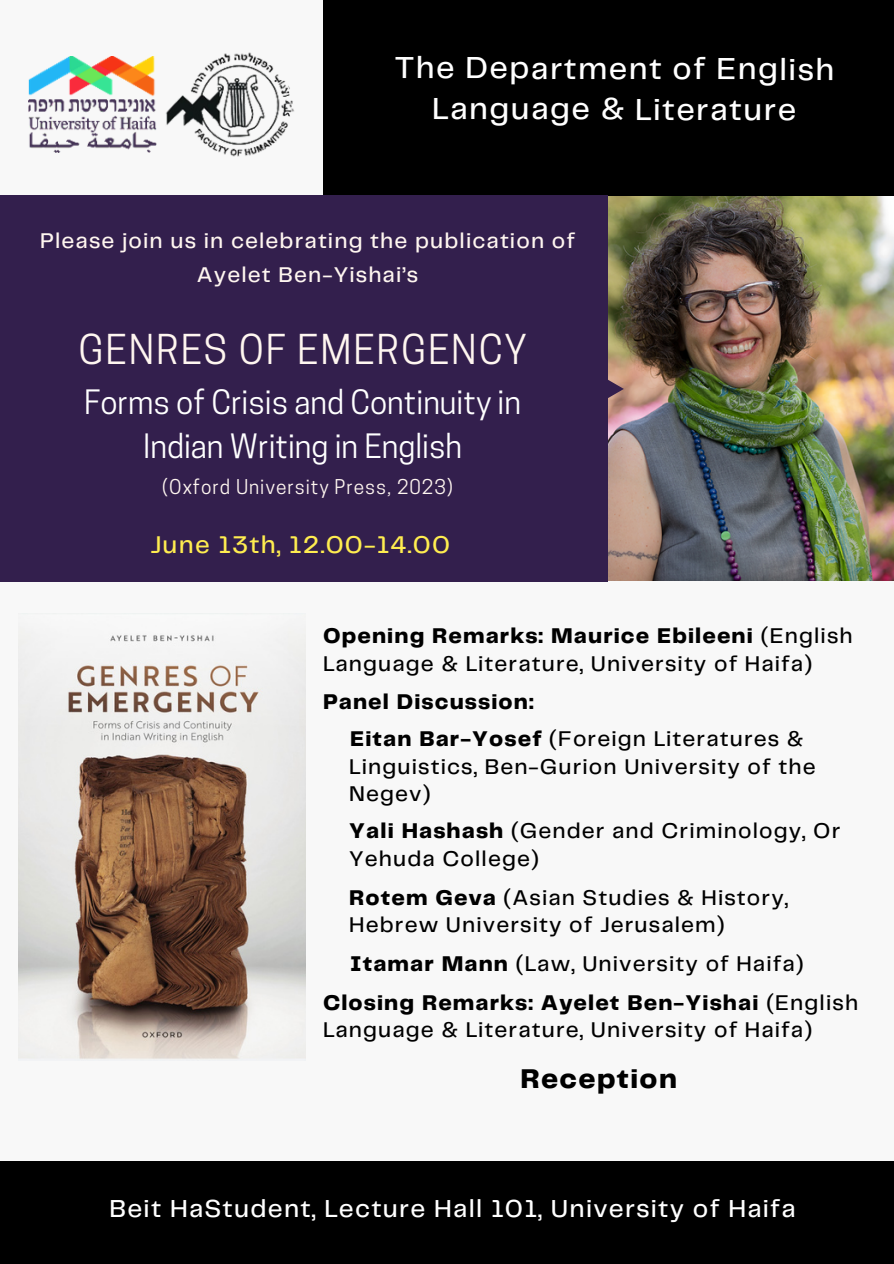
<style>
.page{position:relative;width:894px;height:1264px;background:#fff}
.page>*{position:absolute;margin:0;border:0;box-sizing:border-box;transform-origin:0 0}
.t1{font:38.7px "Cooper Hewitt";letter-spacing:.05em;color:#fff6f0}
.t2{font:500 31.65px/40.7px "Telegraf";letter-spacing:.045em;color:#fff;text-align:center}
.t3{font:31.5px/44px "Cooper Hewitt";color:#fff;text-align:center}
.t4{font:800 28.2px "Telegraf";letter-spacing:.05em;color:#000}
.t5{font:500 25.5px "Telegraf";letter-spacing:.05em;color:#fff}
.t6{font:500 25.2px "Telegraf";letter-spacing:.05em;color:#ffed50}
.t7{font:500 22.2px/27.5px "Telegraf";letter-spacing:.05em;color:#000}
.t8{font:800 22.2px/36.9px "Telegraf";letter-spacing:.05em;color:#000}
.t9{font:500 22.2px/34.2px "Telegraf";letter-spacing:.05em;color:#fff6f0;text-align:center}
.t10{font:19.2px "Cooper Hewitt";letter-spacing:.05em;color:#fff6f0}
.s1{font-weight:800}
.s2{font-weight:500}
</style>
<div class="page">
<div style="left:0;top:0;width:893px;height:1263px;background:#f8f8f8"></div>
<img style="left:19px;top:635px;width:286px;height:424px">
<img style="left:607px;top:196px;width:286px;height:384px">
<div style="left:323px;top:0;width:570px;height:196px;background:#000"></div>
<div style="left:0;top:195px;width:607px;height:387px;background:#331f4d"></div>
<div style="left:0;top:1161px;width:893px;height:102px;background:#000"></div>
<svg style="left:607px;top:370px;width:16px;height:38px"></svg>
<img style="left:29px;top:57px;width:127px;height:95px">
<img style="left:156px;top:52px;width:138px;height:105px">
<h2 class="t2" style="left:394px;top:50px;width:441px">The Department of English<br>Language &amp; Literature</h2>
<p class="t9" style="left:40px;top:224px;width:536px">Please join us in celebrating the publication of<br>Ayelet Ben-Yishai’s</p>
<h1 class="t1" style="left:79px;top:335px;width:449px">GENRES OF EMERGENCY</h1>
<h3 class="t3" style="left:84px;top:384px;width:438px">Forms of Crisis and Continuity in<br>Indian Writing in English</h3>
<p class="t10" style="left:162px;top:480px;width:292px">(Oxford University Press, 2023)</p>
<p class="t6" style="left:150px;top:533px;width:301px">June 13th, 12.00-14.00</p>
<p class="t7" style="left:323px;top:623px;width:531px"><span class="s1">Opening Remarks: Maurice Ebileeni</span> (English<br>Language &amp; Literature, University of Haifa)</p>
<p class="t8" style="left:350px;top:684px;width:454px;text-indent:-27px">Panel Discussion:<br>Eitan Bar-Yosef <span class="s2">(Foreign Literatures &amp;</span></p>
<p class="t7" style="left:349px;top:753px;width:467px">Linguistics, Ben-Gurion University of the<br>Negev)</p>
<p class="t7" style="left:349px;top:818px;width:492px"><span class="s1">Yali Hashash</span> (Gender and Criminology, Or<br>Yehuda College)</p>
<p class="t7" style="left:349px;top:884px;width:440px"><span class="s1">Rotem Geva</span> (Asian Studies &amp; History,<br>Hebrew University of Jerusalem)</p>
<p class="t8" style="left:323px;top:945px;width:536px;line-height:38.8px;text-indent:27px">Itamar Mann <span class="s2">(Law, University of Haifa)<br></span>Closing Remarks: Ayelet Ben-Yishai <span class="s2">(English</span></p>
<p class="t7" style="left:323px;top:1017px;width:490px">Language &amp; Literature, University of Haifa)</p>
<p class="t4" style="left:520px;top:1066px;width:158px">Reception</p>
<p class="t5" style="left:109px;top:1197px;width:687px">Beit HaStudent, Lecture Hall 101, University of Haifa</p>
</div>
